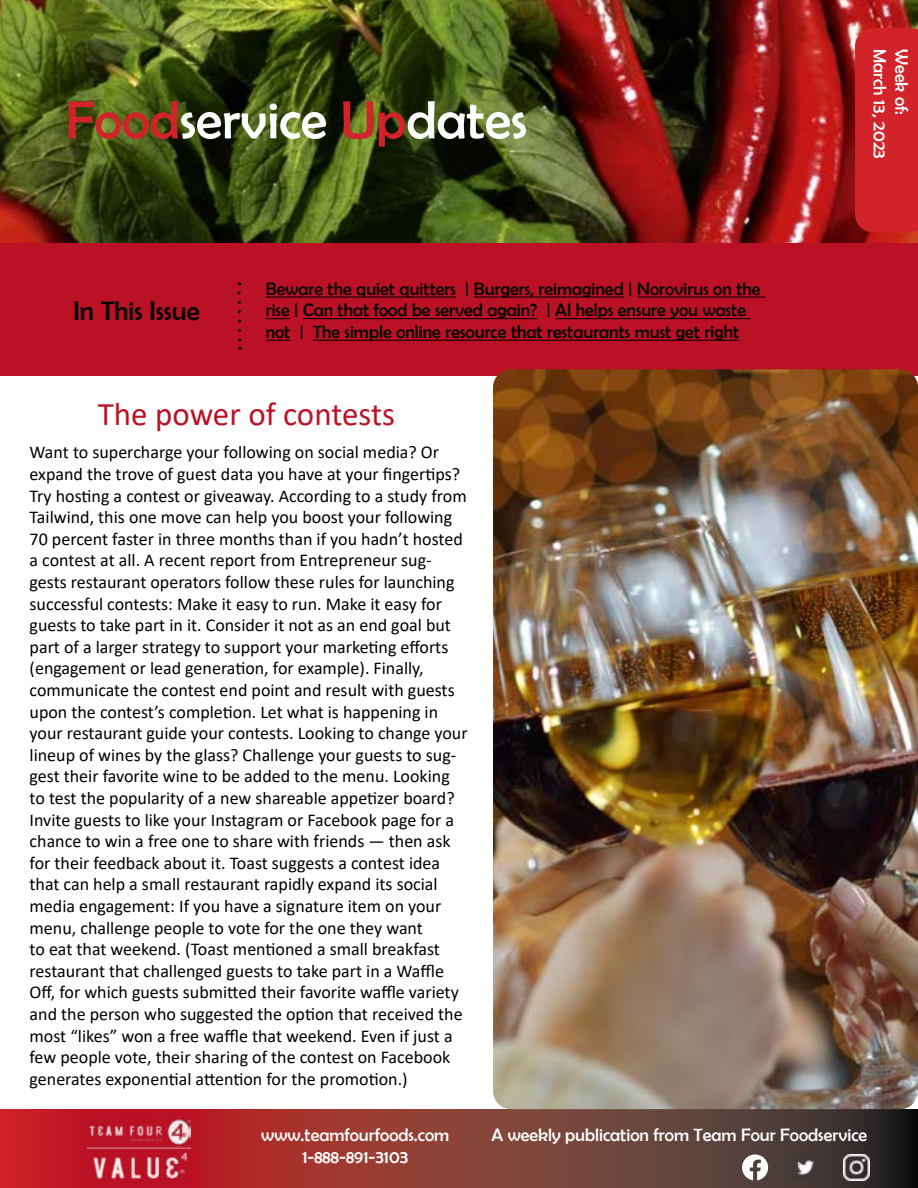
<style>
.page{position:relative;width:918px;height:1188px;background:#fff}
.page>*{position:absolute;margin:0;border:0;box-sizing:border-box;transform-origin:0 0}
.t1{font:54px "Berlin Sans FB";color:#fff}
.t2{font:33px "Calibri";color:#ba1224}
.t3{font:27px "Berlin Sans FB";color:#000}
.t4{font:18px/21.6px "Calibri";color:#000}
.t5{font:18px/21.6px "Berlin Sans FB";color:#000}
.t6{font:18px/21.6px "Berlin Sans FB";color:#fff;text-align:center}
.s1{color:#d2232a}
</style>
<div class="page">
<img style="left:0;top:0;width:918px;height:243px">
<div style="left:0;top:243px;width:918px;height:133px;background:#ba1224"></div>
<div style="left:855px;top:28px;width:63px;height:204px;background:#d2232a"></div>
<svg style="left:0;top:1109px;width:918px;height:79px;background:#813531"></svg>
<img style="left:88px;top:1117px;width:103px;height:63px">
<img style="left:844px;top:1154px;width:26px;height:26px">
<svg style="left:742px;top:1154px;width:26px;height:26px"></svg>
<img style="left:793px;top:1154px;width:26px;height:26px">
<hr style="left:266px;top:297px;width:190px;height:1px;background:#000">
<hr style="left:474px;top:297px;width:150px;height:1px;background:#000">
<hr style="left:637px;top:297px;width:128px;height:1px;background:#000">
<svg style="left:266px;top:318px;width:24px;height:1px"></svg>
<hr style="left:303px;top:318px;width:234px;height:1px;background:#000">
<hr style="left:555px;top:318px;width:195px;height:1px;background:#000">
<svg style="left:266px;top:340px;width:24px;height:1px"></svg>
<hr style="left:313px;top:340px;width:426px;height:1px;background:#000">
<svg style="left:238px;top:293px;width:3px;height:57px"></svg>
<img style="left:493px;top:369px;width:425px;height:740px">
<h1 class="t1" style="left:66px;top:90px;width:463px"><span class="s1">Food</span>service <span class="s1">Up</span>dates</h1>
<h3 class="t3" style="left:73px;top:296px;width:128px">In This Issue</h3>
<p class="t5" style="left:266px;top:278px;width:496px">Beware the quiet quitters | Burgers, reimagined | Norovirus on the rise | Can that food be served again? | AI helps ensure you waste not | The simple online resource that restaurants must get right</p>
<h2 class="t2" style="left:98px;top:391px;width:299px">The power of contests</h2>
<p class="t4" style="left:30px;top:441px;width:440px">Want to supercharge your following on social media? Or expand the trove of guest data you have at your fingertips?<br>Try hosting a contest or giveaway. According to a study from Tailwind, this one move can help you boost your following 70 percent faster in three months than if you hadn’t hosted a contest at all. A recent report from Entrepreneur sug&shy;gests restaurant operators follow these rules for launching successful contests: Make it easy to run. Make it easy for guests to take part in it. Consider it not as an end goal but part of a larger strategy to support your marketing efforts (engagement or lead generation, for example). Finally, communicate the contest end point and result with guests upon the contest’s completion. Let what is happening in your restaurant guide your contests. Looking to change your lineup of wines by the glass? Challenge your guests to sug&shy;gest their favorite wine to be added to the menu. Looking to test the popularity of a new shareable appetizer board?<br>Invite guests to like your Instagram or Facebook page for a chance to win a free one to share with friends — then ask for their feedback about it. Toast suggests a contest idea that can help a small restaurant rapidly expand its social media engagement: If you have a signature item on your menu, challenge people to vote for the one they want<br>to eat that weekend. (Toast mentioned a small breakfast restaurant that challenged guests to take part in a Waffle Off, for which guests submitted their favorite waffle variety and the person who suggested the option that received the most “likes” won a free waffle that weekend. Even if just a few people vote, their sharing of the contest on Facebook generates exponential attention for the promotion.)</p>
<p class="t6" style="left:891px;top:49px;width:111px;rotate:90deg">March 13, 2023</p>
<p class="t6" style="left:912px;top:49px;width:67px;rotate:90deg">Week of:</p>
<p class="t6" style="left:261px;top:1124px;width:190px">www.teamfourfoods.com<br>1-888-891-3103</p>
<p class="t6" style="left:491px;top:1124px;width:377px">A weekly publication from Team Four Foodservice</p>
</div>
